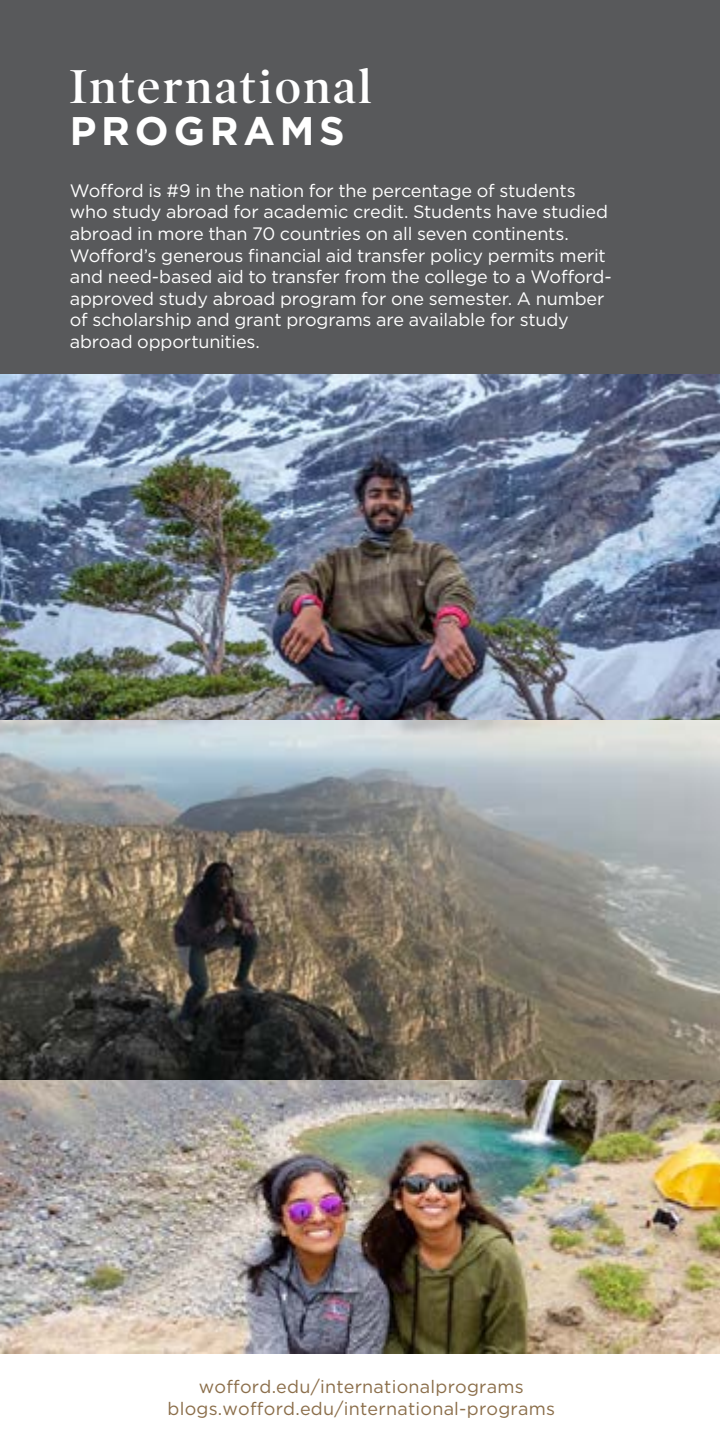
<style>
.page{position:relative;width:720px;height:1440px;background:#fff}
.page>*{position:absolute;margin:0;border:0;box-sizing:border-box;transform-origin:0 0}
.t1{font:600 48px "Poynter OS Disp";letter-spacing:.05em;color:#fff}
.t2{font:700 40px "Gotham";letter-spacing:.12em;color:#fff}
.t3{font:18px/21.6px "Gotham";letter-spacing:-.01em;color:#fff}
.t4{font:18px/21.6px "Gotham";letter-spacing:.015em;color:#8b6e4a;text-align:center}
</style>
<div class="page">
<div style="left:0;top:0;width:720px;height:374px;background:#58595b"></div>
<img style="left:0;top:720px;width:720px;height:634px">
<img style="left:0;top:374px;width:720px;height:346px">
<h1 class="t1" style="left:70px;top:60px;width:303px">International</h1>
<h2 class="t2" style="left:70px;top:105px;width:276px">PROGRAMS</h2>
<p class="t3" style="left:70px;top:179px;width:543px">Wofford is #9 in the nation for the percentage of students who study abroad for academic credit. Students have studied abroad in more than 70 countries on all seven continents.<br>Wofford’s generous financial aid transfer policy permits merit and need-based aid to transfer from the college to a Wofford&shy;approved study abroad program for one semester. A number of scholarship and grant programs are available for study abroad opportunities.</p>
<p class="t4" style="left:168px;top:1376px;width:389px">wofford.edu/internationalprograms blogs.wofford.edu/international-programs</p>
</div>
